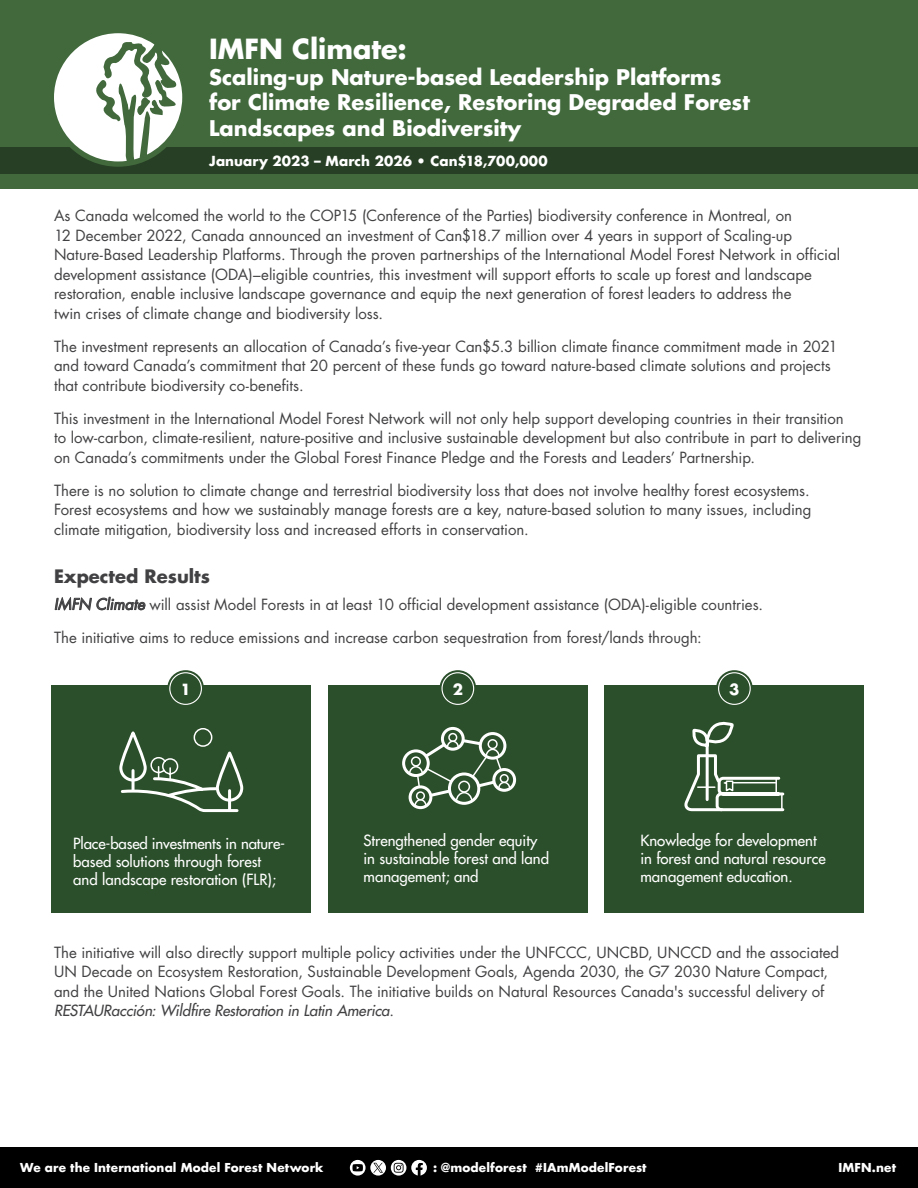
<style>
.page{position:relative;width:918px;height:1188px;background:#fff}
.page>*{position:absolute;margin:0;border:0;box-sizing:border-box;transform-origin:0 0}
.t1{font:700 27px "Futura LT";color:#fff}
.Title_heading__small{font:700 21px/25.5px "Futura LT";color:#fff}
.Heading_1{font:700 18px "Futura LT";color:#414042}
.t2{font:15px/19.5px "Futura LT";color:#414042}
.Aim_box{font:15px/18px "Futura LT";color:#fff}
.Box_number{font:700 15px "Futura LT";color:#fff}
.Banner{font:700 13.5px "Futura LT";letter-spacing:.005em;color:#fff}
.t3{font:700 12px "Futura LT";letter-spacing:.01em;color:#fff}
.s1{font-style:italic}
</style>
<div class="page">
<div style="left:0;top:0;width:918px;height:189px;background:#41693c"></div>
<div style="left:0;top:147px;width:918px;height:27px;background:#273f24"></div>
<div style="left:49px;top:28px;width:139px;height:139px;background:#41693c;border-radius:50%"></div>
<div style="left:52px;top:686px;width:259px;height:227px;background:#2b4f2a"></div>
<div style="left:167px;top:670px;width:37px;height:37px;background:#2b4f2a;border-radius:50%"></div>
<div style="left:328px;top:686px;width:259px;height:227px;background:#2b4f2a"></div>
<svg style="left:439px;top:670px;width:37px;height:37px"></svg>
<div style="left:605px;top:686px;width:259px;height:227px;background:#2b4f2a"></div>
<div style="left:716px;top:670px;width:37px;height:37px;background:#2b4f2a;border-radius:50%"></div>
<div style="left:169px;top:672px;width:33px;height:33px;border:1px solid #fff;border-radius:50%"></div>
<div style="left:441px;top:672px;width:33px;height:33px;border:1px solid #fff;border-radius:50%"></div>
<div style="left:718px;top:672px;width:33px;height:33px;border:1px solid #fff;border-radius:50%"></div>
<div style="left:0;top:1148px;width:918px;height:40px;background:#000"></div>
<div style="left:194px;top:728px;width:18px;height:19px;border:2px solid #fff;border-radius:50%"></div>
<svg style="left:120px;top:756px;width:119px;height:57px"></svg>
<div style="left:119px;top:731px;width:28px;height:51px;border:3px solid #fff;border-radius:12px"></div>
<hr style="left:132px;top:771px;width:3px;height:19px;background:#fff">
<div style="left:216px;top:752px;width:27px;height:50px;border:3px solid #fff;border-radius:12px"></div>
<hr style="left:228px;top:791px;width:3px;height:19px;background:#fff">
<div style="left:402px;top:749px;width:28px;height:28px;border:3px solid #fff;border-radius:50%"></div>
<div style="left:479px;top:732px;width:27px;height:28px;border:3px solid #fff;border-radius:50%"></div>
<div style="left:448px;top:733px;width:9px;height:9px;border:2px solid #fff;border-radius:50%"></div>
<div style="left:441px;top:727px;width:24px;height:24px;border:3px solid #fff;border-radius:50%"></div>
<div style="left:492px;top:768px;width:24px;height:24px;border:3px solid #fff;border-radius:50%"></div>
<svg style="left:408px;top:737px;width:104px;height:72px"></svg>
<svg style="left:684px;top:721px;width:101px;height:91px"></svg>
<hr style="left:733px;top:782px;width:43px;height:1px;background:#fff">
<svg style="left:350px;top:1160px;width:16px;height:16px"></svg>
<svg style="left:352px;top:1164px;width:11px;height:7px"></svg>
<svg style="left:370px;top:1160px;width:16px;height:16px"></svg>
<svg style="left:373px;top:1163px;width:10px;height:10px"></svg>
<svg style="left:391px;top:1160px;width:15px;height:16px"></svg>
<svg style="left:394px;top:1163px;width:10px;height:10px"></svg>
<svg style="left:411px;top:1160px;width:16px;height:16px"></svg>
<svg style="left:54px;top:33px;width:128px;height:128px"></svg>
<p class="t1" style="left:209px;top:31px;width:199px">IMFN Climate:</p>
<p class="Title_heading__small" style="left:209px;top:64px;width:542px">Scaling-up Nature-based Leadership Platforms for Climate Resilience, Restoring Degraded Forest<br>Landscapes and Biodiversity</p>
<p class="Banner" style="left:209px;top:151px;width:340px">January 2023 – March 2026 • Can$18,700,000</p>
<p class="t2" style="left:54px;top:206px;width:788px">As Canada welcomed the world to the COP15 (Conference of the Parties) biodiversity conference in Montreal, on<br>12 December 2022, Canada announced an investment of Can$18.7 million over 4 years in support of Scaling-up Nature-Based Leadership Platforms. Through the proven partnerships of the International Model Forest Network in official development assistance (ODA)–eligible countries, this investment will support efforts to scale up forest and landscape restoration, enable inclusive landscape governance and equip the next generation of forest leaders to address the<br>twin crises of climate change and biodiversity loss.</p>
<p class="t2" style="left:54px;top:337px;width:785px">The investment represents an allocation of Canada’s five-year Can$5.3 billion climate finance commitment made in 2021 and toward Canada’s commitment that 20 percent of these funds go toward nature-based climate solutions and projects that contribute biodiversity co-benefits.</p>
<p class="t2" style="left:54px;top:409px;width:809px">This investment in the International Model Forest Network will not only help support developing countries in their transition<br>to low-carbon, climate-resilient, nature-positive and inclusive sustainable development but also contribute in part to delivering on Canada’s commitments under the Global Forest Finance Pledge and the Forests and Leaders’ Partnership.</p>
<p class="t2" style="left:54px;top:481px;width:759px;text-align:justify">There is no solution to climate change and terrestrial biodiversity loss that does not involve healthy forest ecosystems.<br>Forest ecosystems and how we sustainably manage forests are a key, nature-based solution to many issues, including climate mitigation, biodiversity loss and increased efforts in conservation.</p>
<p class="Heading_1" style="left:54px;top:565px;width:158px">Expected Results</p>
<p class="t2" style="left:54px;top:595px;width:711px"><span class="s1">IMFN Climate</span> will assist Model Forests in at least 10 official development assistance (ODA)-eligible countries.</p>
<p class="t2" style="left:54px;top:628px;width:649px">The initiative aims to reduce emissions and increase carbon sequestration from forest/lands through:</p>
<p class="Box_number" style="left:180px;top:679px;width:12px">1</p>
<p class="Box_number" style="left:453px;top:679px;width:12px">2</p>
<p class="Box_number" style="left:729px;top:679px;width:12px">3</p>
<p class="Aim_box" style="left:73px;top:834px;width:213px">Place-based investments in nature&shy;based solutions through forest and landscape restoration (FLR);</p>
<p class="Aim_box" style="left:363px;top:832px;width:187px">Strengthened gender equity in sustainable forest and land management; and</p>
<p class="Aim_box" style="left:640px;top:832px;width:187px">Knowledge for development in forest and natural resource management education.</p>
<p class="t2" style="left:54px;top:943px;width:787px">The initiative will also directly support multiple policy activities under the UNFCCC, UNCBD, UNCCD and the associated UN Decade on Ecosystem Restoration, Sustainable Development Goals, Agenda 2030, the G7 2030 Nature Compact, and the United Nations Global Forest Goals. The initiative builds on Natural Resources Canada's successful delivery of <span class="s1">RESTAURacción: Wildfire Restoration in Latin America</span>.</p>
<p class="t3" style="left:20px;top:1160px;width:305px">We are the International Model Forest Network</p>
<p class="t3" style="left:433px;top:1160px;width:215px">: @modelforest #IAmModelForest</p>
<p class="t3" style="left:839px;top:1160px;width:59px">IMFN.net</p>
</div>
